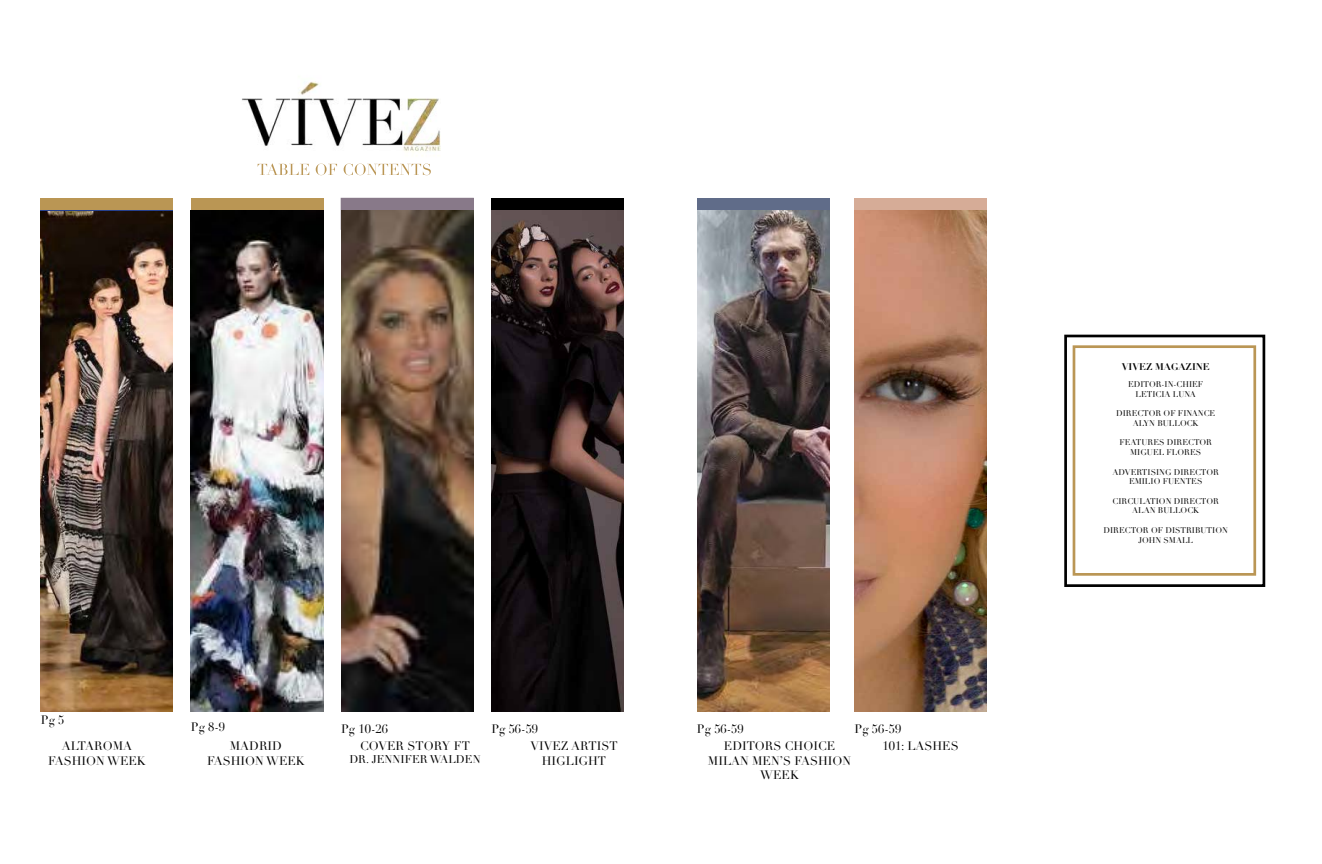
<style>
.page{position:relative;width:1322px;height:864px;background:#fff}
.page>*{position:absolute;margin:0;border:0;box-sizing:border-box;transform-origin:0 0}
.t1{font:12px/14.4px "Didot";color:#000;text-align:center}
.t2{font:11px "Didot";color:#000}
.t3{font:700 9.4px "Didot";color:#000}
.t4{font:8.1px/9.7px "Didot";color:#000;text-align:center}
</style>
<div class="page">
<div style="left:41px;top:198px;width:132px;height:31px;background:#ba9654"></div>
<div style="left:191px;top:198px;width:132px;height:31px;background:#ba9654"></div>
<div style="left:341px;top:198px;width:132px;height:31px;background:#887989"></div>
<div style="left:491px;top:198px;width:133px;height:31px;background:#000"></div>
<div style="left:697px;top:198px;width:132px;height:31px;background:#606c89"></div>
<div style="left:855px;top:198px;width:132px;height:31px;background:#d6ac97"></div>
<img style="left:41px;top:211px;width:132px;height:501px">
<img style="left:191px;top:211px;width:132px;height:501px">
<img style="left:341px;top:210px;width:132px;height:502px">
<img style="left:491px;top:210px;width:133px;height:502px">
<img style="left:697px;top:210px;width:132px;height:502px">
<img style="left:855px;top:210px;width:132px;height:502px">
<img style="left:242px;top:82px;width:199px;height:85px">
<img style="left:258px;top:164px;width:173px;height:11px">
<div style="left:1073px;top:345px;width:183px;height:231px;border:3px solid #ba9655"></div>
<div style="left:1064px;top:335px;width:201px;height:252px;border:3px solid #000"></div>
<h1 class="t1" style="left:41px;top:713px;width:25px">Pg 5</h1>
<h1 class="t1" style="left:48px;top:739px;width:99px">ALTAROMA<br>FASHION WEEK</h1>
<h1 class="t1" style="left:191px;top:720px;width:36px">Pg 8-9</h1>
<h1 class="t1" style="left:207px;top:739px;width:99px">MADRID<br>FASHION WEEK</h1>
<h1 class="t1" style="left:341px;top:722px;width:48px">Pg 10-26</h1>
<h1 class="t1" style="left:491px;top:722px;width:48px">Pg 56-59</h1>
<h1 class="t1" style="left:697px;top:722px;width:48px">Pg 56-59</h1>
<h1 class="t1" style="left:855px;top:722px;width:48px">Pg 56-59</h1>
<h1 class="t1" style="left:360px;top:739px;width:111px">COVER STORY FT</h1>
<h1 class="t1" style="left:883px;top:739px;width:78px">101: LASHES</h1>
<h2 class="t2" style="left:349px;top:753px;width:133px">DR. JENNIFER WALDEN</h2>
<h1 class="t1" style="left:530px;top:739px;width:89px">VIVEZ ARTIST<br>HIGLIGHT</h1>
<h1 class="t1" style="left:708px;top:739px;width:145px">EDITORS CHOICE<br>MILAN MEN’S FASHION<br>WEEK</h1>
<p class="t3" style="left:1122px;top:361px;width:90px">VIVEZ MAGAZINE</p>
<p class="t4" style="left:1128px;top:380px;width:77px">EDITOR-IN-CHIEF<br>LETICIA LUNA</p>
<p class="t4" style="left:1116px;top:409px;width:101px">DIRECTOR OF FINANCE<br>ALYN BULLOCK</p>
<p class="t4" style="left:1119px;top:438px;width:94px">FEATURES DIRECTOR<br>MIGUEL FLORES</p>
<p class="t4" style="left:1112px;top:467px;width:108px">ADVERTISING DIRECTOR<br>EMILIO FUENTES</p>
<p class="t4" style="left:1112px;top:496px;width:108px">CIRCULATION DIRECTOR<br>ALAN BULLOCK</p>
<p class="t4" style="left:1104px;top:525px;width:126px">DIRECTOR OF DISTRIBUTION<br>JOHN SMALL</p>
</div>
